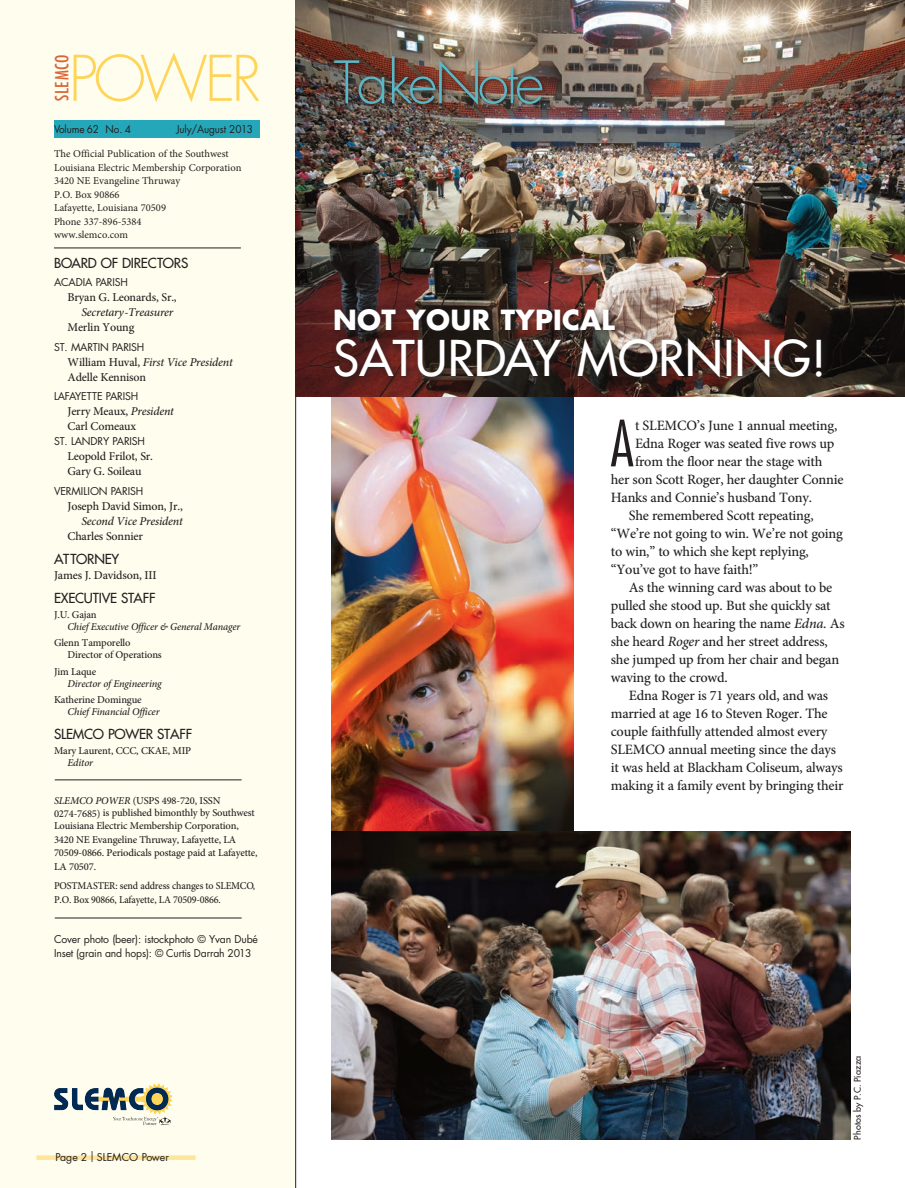
<style>
.page{position:relative;width:905px;height:1188px;background:#fff}
.page>*{position:absolute;margin:0;border:0;box-sizing:border-box;transform-origin:0 0}
.Body_Copy{font:300 condensed 61.95px "Futura";color:#231f20}
.t1{font:300 61.2px "Futura";letter-spacing:-.07em;color:#fed559}
.t2{font:300 57px "Futura";letter-spacing:-.05em;color:#5cb6c4}
.t3{font:500 48px "Futura Std";letter-spacing:.01em;color:#fff}
.t4{font:700 27px "Futura";letter-spacing:.01em;color:#fff}
.Energy_Saving_Tips_n{font:condensed 17.7px "Futura";letter-spacing:.04em;color:#da6638}
.Body_Copy-2{font:500 14.25px/18px "Minion Pro";letter-spacing:-.015em;color:#231f20}
.t5{font:500 13.5px "Futura Std";letter-spacing:-.015em;color:#231f20}
.t6{font:500 12px/15px "Minion Pro";letter-spacing:-.015em;color:#231f20;text-align:right}
.t7{font:italic 500 12px "Minion Pro";letter-spacing:-.015em;color:#231f20}
.t8{font:500 10.5px/13.5px "Minion Pro";letter-spacing:-.015em;color:#231f20}
.t9{font:10.5px "Minion Pro";color:#231f20}
.Body_Copy-3{font:10.5px "Futura";letter-spacing:-.015em;color:#231f20}
.t10{font:italic 500 10.5px "Minion Pro";letter-spacing:-.015em;color:#231f20}
.t11{font:500 10.5px/13.5px "Minion Pro";letter-spacing:-.015em;color:#231f20;scale:.95 1}
.Body_Copy-4{font:10.5px "Futura";letter-spacing:-.015em;color:#231f20;scale:.96 1}
.Body_Copy-5{font:9px "Futura";letter-spacing:.005em;color:#231f20}
.s1{font-style:normal}
.s2{font-style:italic}
</style>
<div class="page">
<img style="left:332px;top:397px;width:241px;height:434px">
<div style="left:0;top:0;width:296px;height:1188px;background:#fffdee"></div>
<div style="left:54px;top:121px;width:205px;height:17px;background:#24a7b8"></div>
<hr style="left:54px;top:248px;width:187px;height:1px;background:#231f20">
<hr style="left:55px;top:780px;width:187px;height:1px;background:#231f20">
<hr style="left:55px;top:918px;width:187px;height:1px;background:#231f20">
<svg style="left:55px;top:1084px;width:117px;height:41px"></svg>
<div style="left:36px;top:1155px;width:160px;height:5px;background:#fee59a"></div>
<hr style="left:295px;top:0;width:1px;height:1188px;background:#231f20">
<img style="left:296px;top:0;width:608px;height:397px">
<div style="left:332px;top:55px;width:215px;height:54px;background:#231f20;opacity:.75"></div>
<img style="left:331px;top:831px;width:519px;height:309px">
<div style="left:330px;top:304px;width:500px;height:83px;background:#231f20;opacity:.75"></div>
<p class="Energy_Saving_Tips_n" style="left:51px;top:101px;width:48px;rotate:-90deg">SLEMCO</p>
<p class="t1" style="left:69px;top:39px;width:194px">POWER</p>
<p class="t2" style="left:334px;top:46px;width:212px">TakeNote</p>
<p class="Body_Copy-4" style="left:54px;top:122px;width:82px">Volume 62 No. 4</p>
<p class="Body_Copy-4" style="left:176px;top:122px;width:81px">July/August 2013</p>
<p class="t9" style="left:54px;top:147px;width:176px">The Official Publication of the Southwest</p>
<p class="t9" style="left:54px;top:160px;width:189px">Louisiana Electric Membership Corporation</p>
<p class="t9" style="left:54px;top:174px;width:128px">3420 NE Evangeline Thruway</p>
<p class="t9" style="left:54px;top:187px;width:67px">P.O. Box 90866</p>
<p class="t9" style="left:54px;top:201px;width:113px">Lafayette, Louisiana 70509</p>
<p class="t9" style="left:54px;top:214px;width:89px">Phone 337-896-5384</p>
<p class="t9" style="left:54px;top:228px;width:76px">www.slemco.com</p>
<p class="t5" style="left:54px;top:255px;width:136px">BOARD OF DIRECTORS</p>
<p class="Body_Copy-3" style="left:54px;top:275px;width:75px">ACADIA PARISH</p>
<p class="t6" style="left:68px;top:290px;width:111px">Bryan G. Leonards, Sr.,</p>
<p class="t7" style="left:81px;top:304px;width:93px">Secretary-Treasurer</p>
<p class="t6" style="left:68px;top:320px;width:68px">Merlin Young</p>
<p class="Body_Copy-3" style="left:54px;top:339px;width:92px">ST. MARTIN PARISH</p>
<p class="t7" style="left:68px;top:354px;width:167px"><span class="s1">William Huval,</span> First Vice President</p>
<p class="t6" style="left:68px;top:369px;width:80px">Adelle Kennison</p>
<p class="Body_Copy-3" style="left:54px;top:389px;width:86px">LAFAYETTE PARISH</p>
<p class="t6" style="left:68px;top:404px;width:108px">Jerry Meaux, <span class="s2">President</span></p>
<p class="t6" style="left:68px;top:419px;width:70px">Carl Comeaux</p>
<p class="Body_Copy-3" style="left:54px;top:434px;width:93px">ST. LANDRY PARISH</p>
<p class="t6" style="left:68px;top:449px;width:87px">Leopold Frilot, Sr.</p>
<p class="t6" style="left:68px;top:464px;width:75px">Gary G. Soileau</p>
<p class="Body_Copy-3" style="left:54px;top:483px;width:91px">VERMILION PARISH</p>
<p class="t6" style="left:68px;top:498px;width:117px">Joseph David Simon, Jr.,<br><span class="s2">Second Vice President</span></p>
<p class="t6" style="left:68px;top:528px;width:77px">Charles Sonnier</p>
<p class="t5" style="left:54px;top:550px;width:67px">ATTORNEY</p>
<p class="t6" style="left:54px;top:567px;width:104px">James J. Davidson, III</p>
<p class="t5" style="left:54px;top:589px;width:103px">EXECUTIVE STAFF</p>
<p class="t8" style="left:54px;top:608px;width:44px">J.U. Gajan</p>
<p class="t10" style="left:68px;top:619px;width:174px">Chief Executive Officer &amp; General Manager</p>
<p class="t8" style="left:54px;top:636px;width:78px">Glenn Tamporello</p>
<p class="t8" style="left:68px;top:648px;width:96px">Director of Operations</p>
<p class="t8" style="left:54px;top:665px;width:44px">Jim Laque</p>
<p class="t10" style="left:68px;top:676px;width:96px">Director of Engineering</p>
<p class="t8" style="left:54px;top:693px;width:89px">Katherine Domingue</p>
<p class="t10" style="left:68px;top:705px;width:93px">Chief Financial Officer</p>
<p class="t5" style="left:54px;top:726px;width:139px">SLEMCO POWER STAFF</p>
<p class="t8" style="left:54px;top:744px;width:139px">Mary Laurent, CCC, CKAE, MIP</p>
<p class="t10" style="left:68px;top:756px;width:27px">Editor</p>
<p class="t8" style="left:54px;top:794px;width:202px;line-height:12px"><span class="s2">SLEMCO POWER</span> (USPS 498-720, ISSN<br>0274-7685) is published bimonthly by Southwest</p>
<p class="t8" style="left:54px;top:819px;width:205px">Louisiana Electric Membership Corporation, 3420 NE Evangeline Thruway, Lafayette, LA 70509-0866. Periodicals postage paid at Lafayette, LA 70507.</p>
<p class="t11" style="left:54px;top:879px;width:213px">POSTMASTER: send address changes to SLEMCO,<br>P.O. Box 90866, Lafayette, LA 70509-0866.</p>
<p class="Body_Copy-3" style="left:54px;top:932px;width:205px">Cover photo (beer): istockphoto © Yvan Dubé</p>
<p class="Body_Copy-3" style="left:54px;top:945px;width:199px">Inset (grain and hops): © Curtis Darrah 2013</p>
<p class="t4" style="left:333px;top:301px;width:283px">NOT YOUR TYPICAL</p>
<p class="t3" style="left:333px;top:329px;width:495px">SATURDAY MORNING!</p>
<p class="Body_Copy" style="left:610px;top:405px;width:24px">A</p>
<p class="Body_Copy-2" style="left:635px;top:417px;width:204px">t SLEMCO’s June 1 annual meeting,</p>
<p class="Body_Copy-2" style="left:635px;top:435px;width:201px">Edna Roger was seated five rows up</p>
<p class="Body_Copy-2" style="left:635px;top:453px;width:189px">from the floor near the stage with</p>
<p class="Body_Copy-2" style="left:610px;top:471px;width:234px">her son Scott Roger, her daughter Connie</p>
<p class="Body_Copy-2" style="left:610px;top:489px;width:203px">Hanks and Connie’s husband Tony.</p>
<p class="Body_Copy-2" style="left:610px;top:507px;width:234px;text-indent:18px">She remembered Scott repeating, “We’re not going to win. We’re not going to win,” to which she kept replying, “You’ve got to have faith!”</p>
<p class="Body_Copy-2" style="left:610px;top:579px;width:235px;text-indent:18px">As the winning card was about to be pulled she stood up. But she quickly sat back down on hearing the name <span class="s2">Edna</span>. As she heard <span class="s2">Roger</span> and her street address, she jumped up from her chair and began waving to the crowd.</p>
<p class="Body_Copy-2" style="left:610px;top:687px;width:234px;text-indent:18px">Edna Roger is 71 years old, and was married at age 16 to Steven Roger. The couple faithfully attended almost every SLEMCO annual meeting since the days it was held at Blackham Coliseum, always making it a family event by bringing their</p>
<p class="Body_Copy-3" style="left:56px;top:1149px;width:115px">Page 2 ❘ SLEMCO Power</p>
<p class="Body_Copy-5" style="left:851px;top:1140px;width:85px;rotate:-90deg">Photos by P.C. Piazza</p>
</div>
